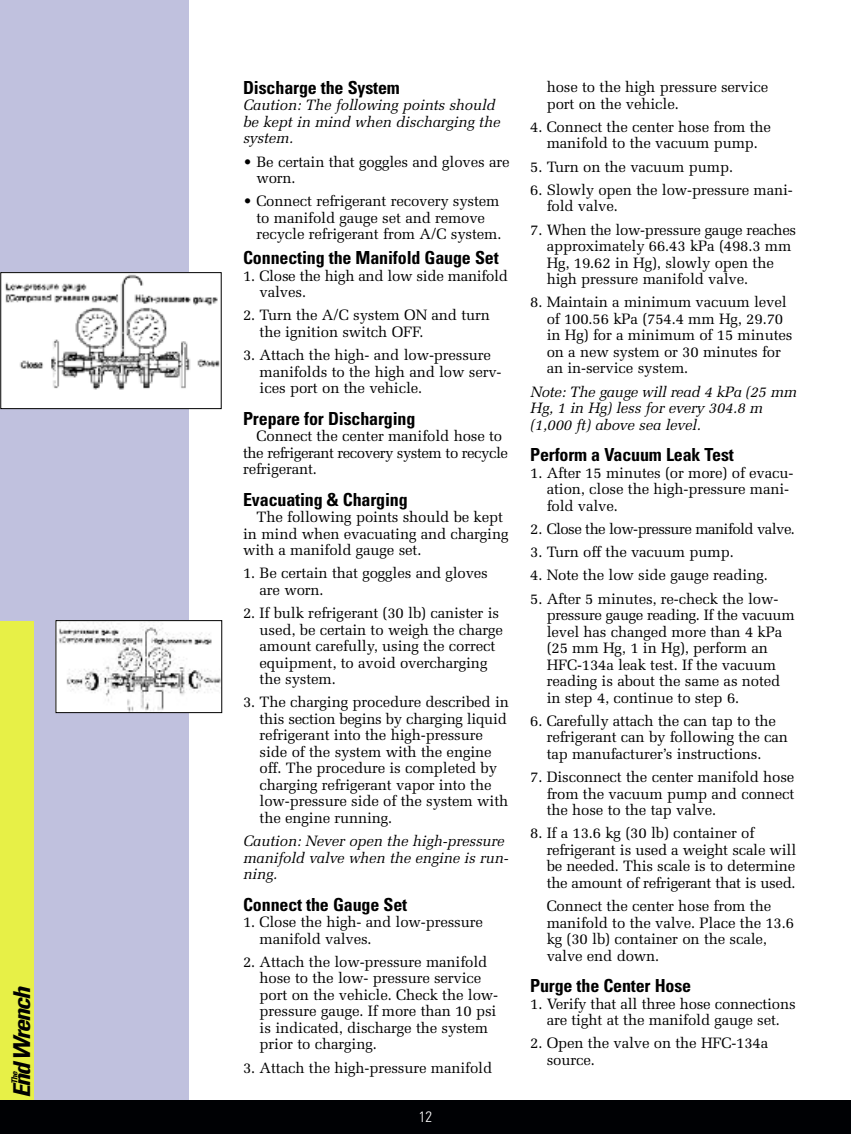
<style>
.page{position:relative;width:851px;height:1134px;background:#fff}
.page>*{position:absolute;margin:0;border:0;box-sizing:border-box;transform-origin:0 0}
.t1{font:italic 700 condensed 23.25px "Univers";color:#000;scale:1.1 1}
.t2{font:700 condensed 18px "Univers";letter-spacing:-.01em;color:#000}
.t3{font:15px/16.5px "Melior";letter-spacing:-.01em;color:#000}
.t4{font:italic 15px/16.5px "Melior";letter-spacing:-.01em;color:#000}
.t5{font:15px "Melior";letter-spacing:-.04em;color:#000}
.t6{font:300 condensed 15px "Univers";color:#fff}
.t7{font:italic 700 condensed 8.25px "Univers";color:#000;scale:1.1 1}
.s1{color:#fff}
</style>
<div class="page">
<div style="left:0;top:0;width:189px;height:1107px;background:#c0c1de"></div>
<div style="left:0;top:621px;width:34px;height:486px;background:#e7f047"></div>
<div style="left:0;top:1100px;width:850px;height:34px;background:#000104"></div>
<img style="left:2px;top:274px;width:217px;height:133px">
<div style="left:0;top:272px;width:221px;height:137px;border:1px solid #000"></div>
<img style="left:58px;top:622px;width:162px;height:89px">
<div style="left:56px;top:620px;width:166px;height:93px;border:1px solid #000"></div>
<h1 class="t1" style="left:13px;top:1098px;width:103px;rotate:-90deg">End Wrench</h1>
<p class="t7" style="left:11px;top:1084px;width:14px;rotate:-90deg">The</p>
<p class="t2" style="left:243px;top:81px;width:158px">Discharge the System</p>
<p class="t4" style="left:243px;top:97px;width:258px">Caution: The following points should be kept in mind when discharging the system.</p>
<p class="t3" style="left:256px;top:153px;width:254px;text-indent:-13px">• Be certain that goggles and gloves are worn.</p>
<p class="t3" style="left:256px;top:193px;width:246px;text-indent:-13px">• Connect refrigerant recovery system to manifold gauge set and remove recycle refrigerant from A/C system.</p>
<p class="t2" style="left:243px;top:251px;width:257px">Connecting the Manifold Gauge Set</p>
<p class="t3" style="left:260px;top:267px;width:250px;text-indent:-17px">1. Close the high and low side manifold valves.</p>
<p class="t3" style="left:259px;top:307px;width:232px;text-indent:-16px">2. Turn the A/C system ON and turn the ignition switch OFF.</p>
<p class="t3" style="left:259px;top:347px;width:243px;text-indent:-16px">3. Attach the high- and low-pressure manifolds to the high and low serv&shy;ices port on the vehicle.</p>
<p class="t2" style="left:243px;top:412px;width:174px">Prepare for Discharging</p>
<p class="t3" style="left:243px;top:428px;width:266px;text-indent:14px">Connect the center manifold hose to the refrigerant recovery system to recycle refrigerant.</p>
<p class="t2" style="left:243px;top:493px;width:166px">Evacuating &amp; Charging</p>
<p class="t3" style="left:243px;top:509px;width:267px;text-indent:14px">The following points should be kept in mind when evacuating and charging with a manifold gauge set.</p>
<p class="t3" style="left:259px;top:565px;width:230px;text-indent:-16px">1. Be certain that goggles and gloves are worn.</p>
<p class="t3" style="left:259px;top:605px;width:245px;text-indent:-16px">2. If bulk refrigerant (30 lb) canister is used, be certain to weigh the charge amount carefully, using the correct equipment, to avoid overcharging the system.</p>
<p class="t3" style="left:259px;top:694px;width:251px;text-indent:-16px">3. The charging procedure described in this section begins by charging liquid refrigerant into the high-pressure side of the system with the engine off. The procedure is completed by charging refrigerant vapor into the low-pressure side of the system with the engine running.</p>
<p class="t4" style="left:243px;top:833px;width:267px">Caution: Never open the high-pressure manifold valve when the engine is run&shy;ning.</p>
<p class="t2" style="left:243px;top:898px;width:165px">Connect the Gauge Set</p>
<p class="t3" style="left:259px;top:914px;width:225px;text-indent:-16px">1. Close the high- and low-pressure manifold valves.</p>
<p class="t3" style="left:259px;top:954px;width:240px;text-indent:-16px">2. Attach the low-pressure manifold hose to the low- pressure service port on the vehicle. Check the low&shy;pressure gauge. If more than 10 psi is indicated, discharge the system prior to charging.</p>
<p class="t3" style="left:243px;top:1059px;width:250px">3. Attach the high-pressure manifold</p>
<p class="t6" style="left:419px;top:1111px;width:15px">12</p>
<p class="t3" style="left:546px;top:79px;width:223px">hose to the high pressure service port on the vehicle.</p>
<p class="t3" style="left:530px;top:118px;width:242px;text-align:center">4. Connect the center hose from the manifold to the vacuum pump.</p>
<p class="t3" style="left:530px;top:158px;width:204px">5. Turn on the vacuum pump.</p>
<p class="t3" style="left:546px;top:181px;width:248px;text-indent:-16px">6. Slowly open the low-pressure mani&shy;fold valve.</p>
<p class="t3" style="left:546px;top:221px;width:251px;text-indent:-16px">7. When the low-pressure gauge reaches approximately 66.43 kPa (498.3 mm Hg, 19.62 in Hg), slowly open the high pressure manifold valve.</p>
<p class="t3" style="left:546px;top:294px;width:247px;text-indent:-16px">8. Maintain a minimum vacuum level of 100.56 kPa (754.4 mm Hg, 29.70 in Hg) for a minimum of 15 minutes on a new system or 30 minutes for an in-service system.</p>
<p class="t4" style="left:530px;top:383px;width:268px">Note: The gauge will read 4 kPa (25 mm<br>Hg, 1 in Hg) less for every 304.8 m (1,000 ft) above sea level.</p>
<p class="t2" style="left:530px;top:448px;width:205px">Perform a Vacuum Leak Test</p>
<p class="t3" style="left:546px;top:464px;width:248px;text-indent:-16px">1. After 15 minutes (or more) of evacu&shy;ation, close the high-pressure mani&shy;fold valve.</p>
<p class="t5" style="left:530px;top:520px;width:266px">2. Close the low-pressure manifold valve.</p>
<p class="t3" style="left:530px;top:544px;width:205px">3. Turn off the vacuum pump.</p>
<p class="t3" style="left:530px;top:567px;width:239px">4. Note the low side gauge reading.</p>
<p class="t3" style="left:546px;top:590px;width:249px;text-indent:-16px">5. After 5 minutes, re-check the low&shy;pressure gauge reading. If the vacuum level has changed more than 4 kPa (25 mm Hg, 1 in Hg), perform an<br>HFC-134a leak test. If the vacuum reading is about the same as noted in step 4, continue to step 6.</p>
<p class="t3" style="left:546px;top:712px;width:243px;text-indent:-16px">6. Carefully attach the can tap to the refrigerant can by following the can tap manufacturer’s instructions.</p>
<p class="t3" style="left:546px;top:769px;width:249px;text-align:justify;text-indent:-16px">7. Disconnect the center manifold hose from the vacuum pump and connect the hose to the tap valve.</p>
<p class="t3" style="left:546px;top:825px;width:251px;text-indent:-16px">8. If a 13.6 kg (30 lb) container of refrigerant is used a weight scale will be needed. This scale is to determine the amount of refrigerant that is used.</p>
<p class="t3" style="left:546px;top:898px;width:249px;text-indent:-16px"><span class="s1">8.</span> Connect the center hose from the manifold to the valve. Place the 13.6 kg (30 lb) container on the scale, valve end down.</p>
<p class="t2" style="left:530px;top:979px;width:162px">Purge the Center Hose</p>
<p class="t3" style="left:530px;top:995px;width:267px;text-align:center">1. Verify that all three hose connections are tight at the manifold gauge set.</p>
<p class="t3" style="left:546px;top:1035px;width:223px;text-indent:-16px">2. Open the valve on the HFC-134a source.</p>
</div>
